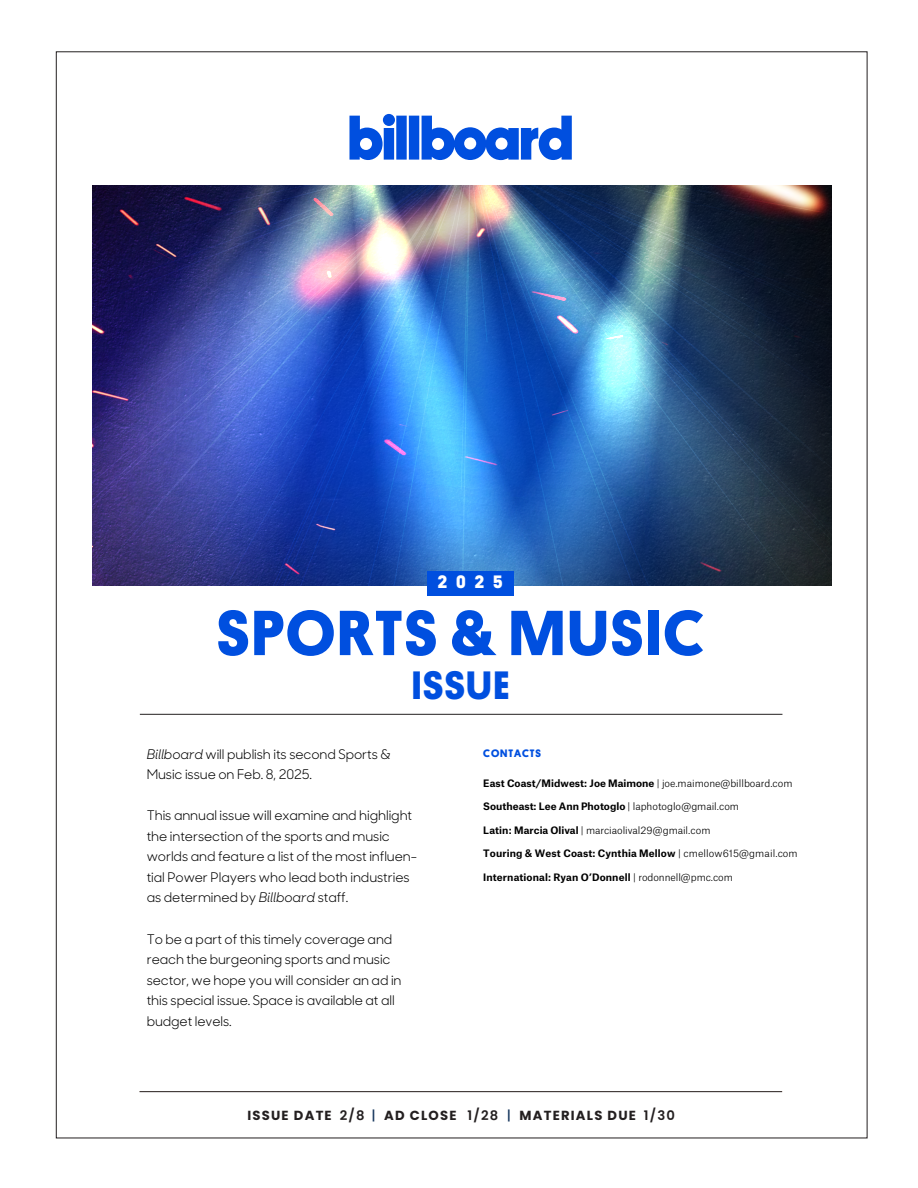
<style>
.page{position:relative;width:918px;height:1188px;background:#fff}
.page>*{position:absolute;margin:0;border:0;box-sizing:border-box;transform-origin:0 0}
.t1{font:700 64.05px "Platform";letter-spacing:.035em;color:#004fdf}
.t2{font:700 39.9px "Platform";letter-spacing:.035em;color:#004fdf}
.t3{font:700 18.15px "Platform";color:#fff}
.t4{font:13.35px/20.5px "Sharp Sans No 1";letter-spacing:-.005em;color:#000}
.t5{font:700 13.2px "Poppins";letter-spacing:.09em;color:#231f20}
.t6{font:700 10.8px "Platform";letter-spacing:.085em;color:#004fdf}
.t7{font:700 9.9px "Atlas Grotesk";letter-spacing:.01em;color:#000}
.t8{font:300 9.9px "Atlas Grotesk";letter-spacing:-.005em;color:#000}
.s1{font-style:italic}
.s2{font-weight:300}
.s3{font-weight:700}
.s4{font-weight:600}
.s5{font-weight:500;color:#16365d}
</style>
<div class="page">
<img style="left:92px;top:185px;width:739px;height:400px">
<svg style="left:349px;top:114px;width:223px;height:46px"></svg>
<hr style="left:140px;top:714px;width:642px;height:1px;background:#231f20">
<div style="left:427px;top:571px;width:87px;height:24px;background:#004fdf"></div>
<hr style="left:140px;top:1091px;width:642px;height:1px;background:#231f20">
<h3 class="t3" style="left:438px;top:569px;width:66px">2025</h3>
<h1 class="t1" style="left:217px;top:586px;width:488px">SPORTS &amp; MUSIC</h1>
<h2 class="t2" style="left:412px;top:656px;width:99px">ISSUE</h2>
<p class="t4" style="left:147px;top:743px;width:246px"><span class="s1">Billboard</span> will publish its second Sports &amp;<br>Music issue on Feb. 8, 2025.</p>
<p class="t4" style="left:147px;top:804px;width:272px">This annual issue will examine and highlight the intersection of the sports and music worlds and feature a list of the most influen&shy;tial Power Players who lead both industries as determined by <span class="s1">Billboard</span> staff.</p>
<p class="t4" style="left:147px;top:927px;width:256px">To be a part of this timely coverage and reach the burgeoning sports and music sector, we hope you will consider an ad in this special issue. Space is available at all budget levels.</p>
<p class="t6" style="left:483px;top:745px;width:59px">CONTACTS</p>
<p class="t7" style="left:483px;top:775px;width:311px">East Coast/Midwest: Joe Maimone <span class="s2">| joe.maimone@billboard.com</span></p>
<p class="t7" style="left:483px;top:798px;width:257px">Southeast: Lee Ann Photoglo <span class="s2">| laphotoglo@gmail.com</span></p>
<p class="t8" style="left:483px;top:822px;width:229px"><span class="s3">Latin: Marcia Olival</span> | marciaolival29@gmail.com</p>
<p class="t7" style="left:483px;top:845px;width:316px">Touring &amp; West Coast: Cynthia Mellow <span class="s2">| cmellow615@gmail.com</span></p>
<p class="t7" style="left:483px;top:869px;width:251px">International: Ryan O’Donnell <span class="s2">| rodonnell@pmc.com</span></p>
<p class="t5" style="left:247px;top:1108px;width:429px">ISSUE DATE <span class="s4">2/8</span> <span class="s5">|</span> AD CLOSE <span class="s4">1/28</span> <span class="s5">|</span> MATERIALS DUE <span class="s4">1/30</span></p>
</div>
